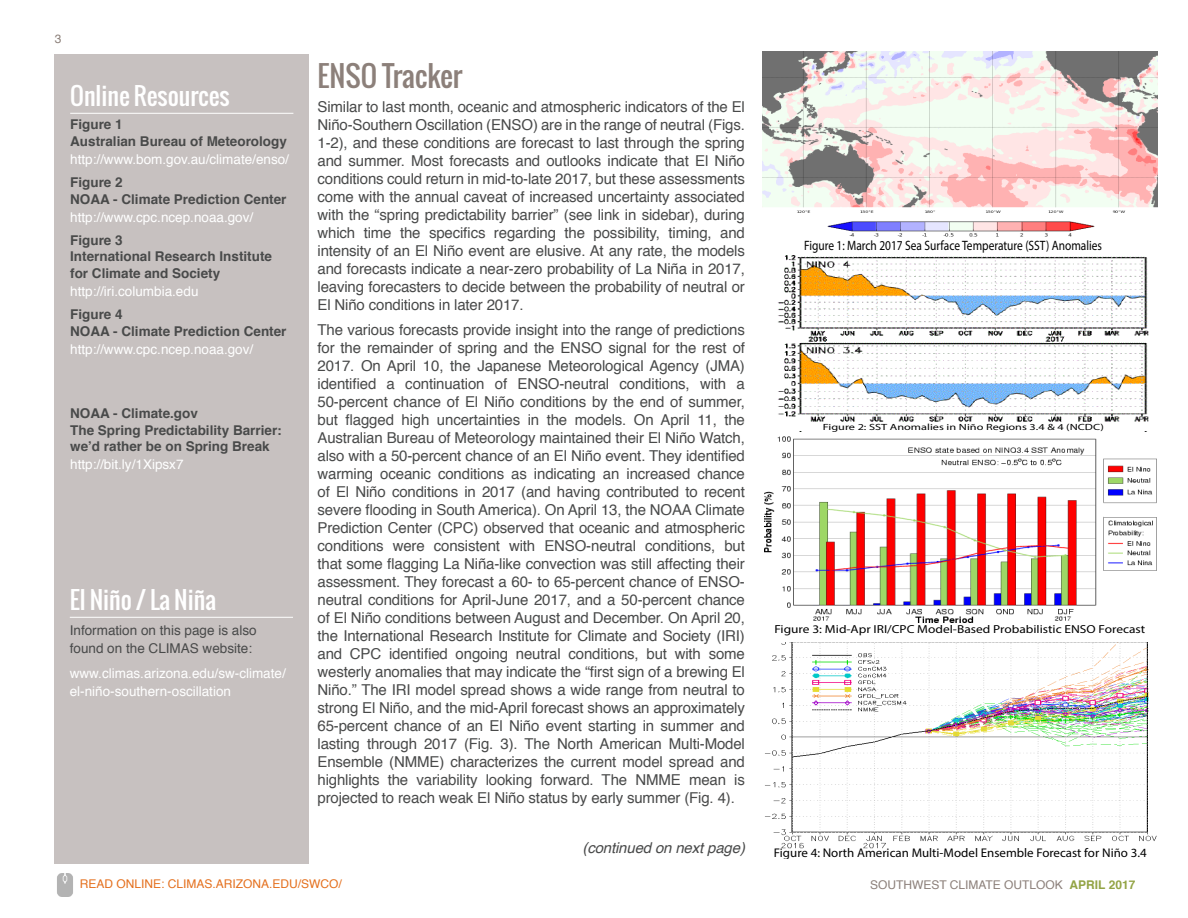
<style>
.page{position:relative;width:1188px;height:918px;background:#fff}
.page>*{position:absolute;margin:0;border:0;box-sizing:border-box;transform-origin:0 0}
.headline{font:28.5px "Oswald";color:#8c807a}
.headline_white___ru{font:24px "Oswald";color:#fff}
.body{font:15px/18px "Helvetica";letter-spacing:-.01em;color:#494a4a;text-align:justify}
.body-2{font:italic 15px "Helvetica";letter-spacing:-.01em;color:#494a4a}
.t1{font:13.65px "Myriad Pro";color:#000;scale:.84 1}
.subhead{font:700 13.5px/16.5px "Helvetica";color:#494a4a}
.body-3{font:13.5px/18px "Helvetica";color:#fff}
.subhead-2{font:13.5px "Helvetica";color:#fff}
.body-4{font:13.5px/18px "Helvetica";color:#494a4a}
.t2{font:12.6px "Myriad Pro";color:#000}
.t3{font:12px "Helvetica";color:#e4701e}
.t4{font:12px "Helvetica";color:#8c807a}
.t5{font:11.7px "Myriad Pro";color:#000;scale:1.15 1}
.t6{font:9px "Myriad Pro";color:#000;scale:1.37 1}
.s1{font-weight:700;color:#93a445}
</style>
<div class="page">
<img style="left:57px;top:874px;width:16px;height:22px">
<div style="left:54px;top:54px;width:255px;height:810px;background:#c7c1c0"></div>
<hr style="left:70px;top:113px;width:223px;height:1px;background:#fff">
<hr style="left:70px;top:617px;width:223px;height:1px;background:#fff">
<img style="left:763px;top:51px;width:395px;height:186px">
<img style="left:778px;top:256px;width:371px;height:166px">
<img style="left:765px;top:436px;width:392px;height:186px">
<img style="left:765px;top:643px;width:392px;height:206px">
<div style="left:1091px;top:848px;width:67px;height:11px;background:#fff"></div>
<p class="t4" style="left:55px;top:30px;width:8px">3</p>
<p class="headline_white___ru" style="left:70px;top:78px;width:161px">Online Resources</p>
<p class="subhead" style="left:70px;top:117px;width:54px">Figure 1</p>
<p class="subhead" style="left:70px;top:133px;width:218px">Australian Bureau of Meteorology</p>
<p class="body-3" style="left:70px;top:151px;width:220px">http://www.bom.gov.au/climate/enso/</p>
<p class="subhead" style="left:70px;top:174px;width:54px">Figure 2</p>
<p class="subhead" style="left:70px;top:191px;width:218px">NOAA - Climate Prediction Center</p>
<p class="subhead-2" style="left:70px;top:207px;width:185px">http://www.cpc.ncep.noaa.gov/</p>
<p class="subhead" style="left:70px;top:232px;width:54px">Figure 3</p>
<p class="subhead" style="left:70px;top:249px;width:203px">International Research Institute for Climate and Society</p>
<p class="body-3" style="left:70px;top:283px;width:130px">http://iri.columbia.edu</p>
<p class="subhead" style="left:70px;top:306px;width:54px">Figure 4</p>
<p class="subhead" style="left:70px;top:323px;width:218px">NOAA - Climate Prediction Center</p>
<p class="subhead-2" style="left:70px;top:339px;width:185px">http://www.cpc.ncep.noaa.gov/</p>
<p class="subhead" style="left:70px;top:405px;width:129px">NOAA - Climate.gov</p>
<p class="subhead" style="left:70px;top:422px;width:213px">The Spring Predictability Barrier: we’d rather be on Spring Break</p>
<p class="subhead-2" style="left:70px;top:454px;width:115px">http://bit.ly/1Xipsx7</p>
<p class="headline_white___ru" style="left:70px;top:582px;width:148px">El Niño / La Niña</p>
<p class="body-4" style="left:70px;top:622px;width:188px">Information on this page is also found on the CLIMAS website:</p>
<p class="body-3" style="left:70px;top:664px;width:218px">www.climas.arizona.edu/sw-climate/ el-niño-southern-oscillation</p>
<p class="headline" style="left:318px;top:54px;width:146px">ENSO Tracker</p>
<p class="body" style="left:318px;top:99px;width:429px">Similar to last month, oceanic and atmospheric indicators of the El Niño-Southern Oscillation (ENSO) are in the range of neutral (Figs.<br>1-2), and these conditions are forecast to last through the spring and summer. Most forecasts and outlooks indicate that El Niño conditions could return in mid-to-late 2017, but these assessments come with the annual caveat of increased uncertainty associated with the “spring predictability barrier” (see link in sidebar), during which time the specifics regarding the possibility, timing, and intensity of an El Niño event are elusive. At any rate, the models and forecasts indicate a near-zero probability of La Niña in 2017, leaving forecasters to decide between the probability of neutral or El Niño conditions in later 2017.</p>
<p class="body" style="left:318px;top:321px;width:429px">The various forecasts provide insight into the range of predictions for the remainder of spring and the ENSO signal for the rest of 2017. On April 10, the Japanese Meteorological Agency (JMA) identified a continuation of ENSO-neutral conditions, with a 50-percent chance of El Niño conditions by the end of summer, but flagged high uncertainties in the models. On April 11, the Australian Bureau of Meteorology maintained their El Niño Watch, also with a 50-percent chance of an El Niño event. They identified warming oceanic conditions as indicating an increased chance of El Niño conditions in 2017 (and having contributed to recent severe flooding in South America). On April 13, the NOAA Climate Prediction Center (CPC) observed that oceanic and atmospheric conditions were consistent with ENSO-neutral conditions, but that some flagging La Niña-like convection was still affecting their assessment. They forecast a 60- to 65-percent chance of ENSO&shy;neutral conditions for April-June 2017, and a 50-percent chance of El Niño conditions between August and December. On April 20, the International Research Institute for Climate and Society (IRI) and CPC identified ongoing neutral conditions, but with some westerly anomalies that may indicate the “first sign of a brewing El Niño.” The IRI model spread shows a wide range from neutral to strong El Niño, and the mid-April forecast shows an approximately 65-percent chance of an El Niño event starting in summer and lasting through 2017 (Fig. 3). The North American Multi-Model Ensemble (NMME) characterizes the current model spread and highlights the variability looking forward. The NMME mean is projected to reach weak El Niño status by early summer (Fig. 4).</p>
<p class="body-2" style="left:583px;top:836px;width:164px">(continued on next page)</p>
<p class="t3" style="left:80px;top:875px;width:264px">READ ONLINE: CLIMAS.ARIZONA.EDU/SWCO/</p>
<p class="t1" style="left:804px;top:237px;width:356px">Figure 1: March 2017 Sea Surface Temperature (SST) Anomalies</p>
<p class="t6" style="left:823px;top:421px;width:207px">Figure 2: SST Anomalies in Niño Regions 3.4 &amp; 4 (NCDC)</p>
<p class="t5" style="left:774px;top:621px;width:324px">Figure 3: Mid-Apr IRI/CPC Model-Based Probabilistic ENSO Forecast</p>
<p class="t2" style="left:774px;top:845px;width:374px">Figure 4: North American Multi-Model Ensemble Forecast for Niño 3.4</p>
<p class="t4" style="left:870px;top:875px;width:267px">SOUTHWEST CLIMATE OUTLOOK <span class="s1">APRIL 2017</span></p>
</div>
